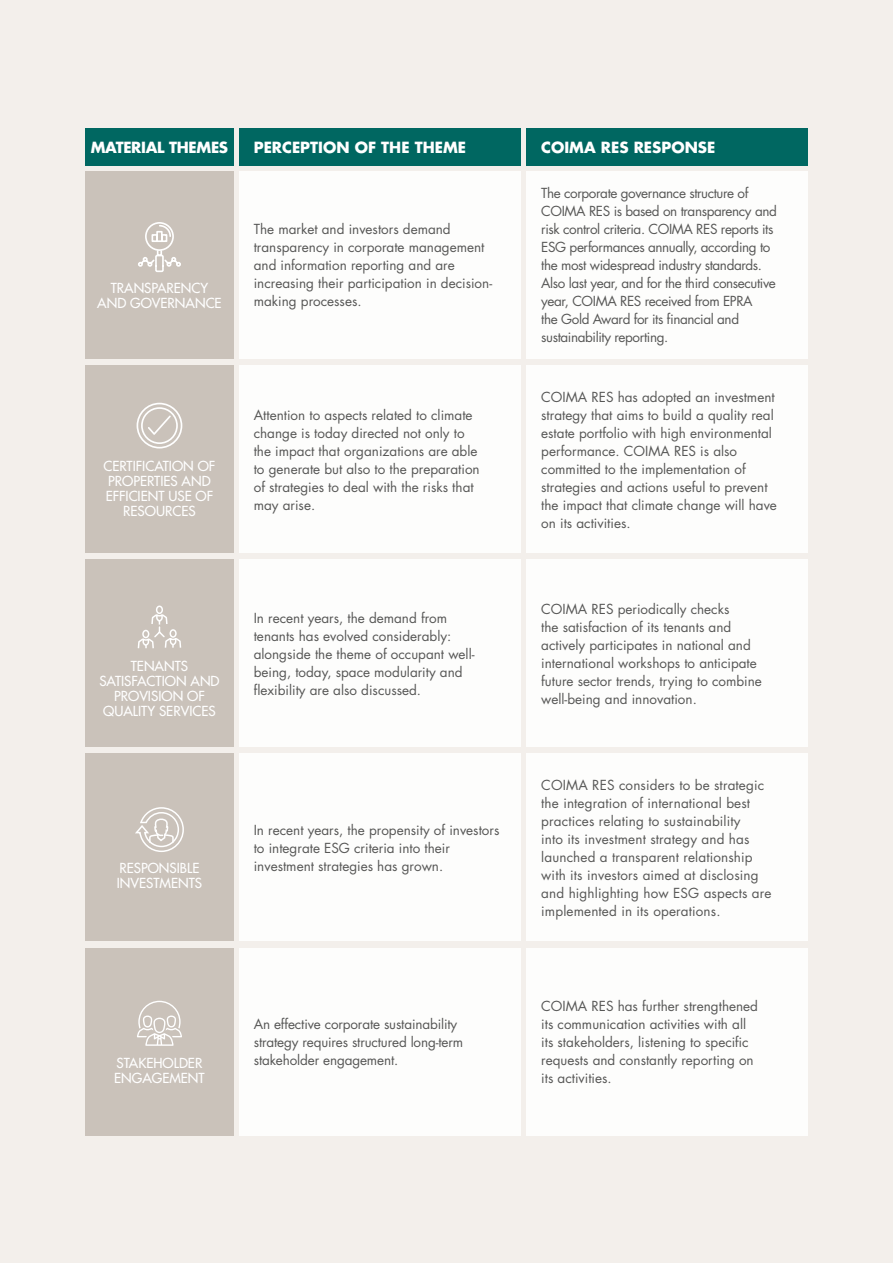
<style>
.page{position:relative;width:893px;height:1263px;background:#f3efeb}
.page>*{position:absolute;margin:0;border:0;box-sizing:border-box;transform-origin:0 0}
.t1{font:700 15px "Futura Std";color:#fff}
.t2{font:700 15px "Futura Std";letter-spacing:-.02em;color:#fff}
.t3{font:13.5px/18px "Futura Std";color:#575756}
.t4{font:13.5px/18px "Futura Std";letter-spacing:-.03em;color:#575756}
.t5{font:500 13.5px/15px "Futura Std";color:#fff;text-align:center}
</style>
<div class="page">
<div style="left:239px;top:128px;width:281px;height:38px;background:#006761"></div>
<div style="left:527px;top:128px;width:281px;height:38px;background:#006761"></div>
<div style="left:85px;top:171px;width:149px;height:188px;background:#cac2ba"></div>
<div style="left:85px;top:365px;width:149px;height:188px;background:#cac2ba"></div>
<div style="left:85px;top:559px;width:149px;height:188px;background:#cac2ba"></div>
<div style="left:85px;top:754px;width:149px;height:187px;background:#cac2ba"></div>
<div style="left:85px;top:948px;width:149px;height:187px;background:#cac2ba"></div>
<div style="left:239px;top:171px;width:281px;height:188px;background:#fff"></div>
<div style="left:239px;top:365px;width:281px;height:188px;background:#fff"></div>
<div style="left:239px;top:559px;width:281px;height:188px;background:#fff"></div>
<div style="left:239px;top:754px;width:281px;height:187px;background:#fff"></div>
<div style="left:239px;top:948px;width:281px;height:187px;background:#fff"></div>
<div style="left:527px;top:171px;width:281px;height:188px;background:#fff"></div>
<div style="left:527px;top:365px;width:281px;height:188px;background:#fff"></div>
<div style="left:527px;top:559px;width:281px;height:188px;background:#fff"></div>
<div style="left:527px;top:754px;width:281px;height:187px;background:#fff"></div>
<div style="left:527px;top:948px;width:281px;height:187px;background:#fff"></div>
<div style="left:85px;top:128px;width:149px;height:38px;background:#006761"></div>
<div style="left:145px;top:222px;width:29px;height:29px;border:2px solid #fff;border-radius:50%"></div>
<svg style="left:151px;top:224px;width:21px;height:19px"></svg>
<svg style="left:138px;top:249px;width:43px;height:23px"></svg>
<svg style="left:135px;top:807px;width:49px;height:45px"></svg>
<svg style="left:137px;top:403px;width:45px;height:45px"></svg>
<div style="left:156px;top:605px;width:7px;height:9px;border:1px solid #fff;border-radius:50%"></div>
<svg style="left:137px;top:612px;width:44px;height:37px"></svg>
<svg style="left:137px;top:1001px;width:45px;height:45px"></svg>
<p class="t2" style="left:91px;top:137px;width:139px">MATERIAL THEMES</p>
<p class="t1" style="left:254px;top:137px;width:214px">PERCEPTION OF THE THEME</p>
<p class="t1" style="left:541px;top:137px;width:176px">COIMA RES RESPONSE</p>
<p class="t5" style="left:97px;top:280px;width:126px">TRANSPARENCY<br>AND GOVERNANCE</p>
<p class="t5" style="left:104px;top:458px;width:113px">CERTIFICATION OF<br>PROPERTIES AND<br>EFFICIENT USE OF<br>RESOURCES</p>
<p class="t5" style="left:99px;top:659px;width:122px">TENANTS<br>SATISFACTION AND<br>PROVISION OF<br>QUALITY SERVICES</p>
<p class="t5" style="left:117px;top:860px;width:87px;text-align:left">RESPONSIBLE<br>INVESTMENTS</p>
<p class="t5" style="left:114px;top:1055px;width:92px;text-align:left">STAKEHOLDER<br>ENGAGEMENT</p>
<p class="t3" style="left:254px;top:220px;width:240px">The market and investors demand transparency in corporate management and information reporting and are increasing their participation in decision&shy;making processes.</p>
<p class="t3" style="left:254px;top:406px;width:227px">Attention to aspects related to climate change is today directed not only to the impact that organizations are able to generate but also to the preparation of strategies to deal with the risks that may arise.</p>
<p class="t4" style="left:541px;top:184px;width:237px">The corporate governance structure of COIMA RES is based on transparency and risk control criteria. COIMA RES reports its ESG performances annually, according to the most widespread industry standards.<br>Also last year, and for the third consecutive year, COIMA RES received from EPRA<br>the Gold Award for its financial and sustainability reporting.</p>
<p class="t3" style="left:541px;top:388px;width:237px">COIMA RES has adopted an investment strategy that aims to build a quality real estate portfolio with high environmental performance. COIMA RES is also committed to the implementation of strategies and actions useful to prevent the impact that climate change will have on its activities.</p>
<p class="t3" style="left:254px;top:609px;width:222px">In recent years, the demand from tenants has evolved considerably: alongside the theme of occupant well&shy;being, today, space modularity and flexibility are also discussed.</p>
<p class="t3" style="left:541px;top:600px;width:222px">COIMA RES periodically checks<br>the satisfaction of its tenants and actively participates in national and international workshops to anticipate future sector trends, trying to combine well-being and innovation.</p>
<p class="t3" style="left:254px;top:821px;width:247px">In recent years, the propensity of investors to integrate ESG criteria into their investment strategies has grown.</p>
<p class="t3" style="left:254px;top:1015px;width:211px">An effective corporate sustainability strategy requires structured long-term stakeholder engagement.</p>
<p class="t3" style="left:541px;top:776px;width:232px">COIMA RES considers to be strategic the integration of international best practices relating to sustainability<br>into its investment strategy and has launched a transparent relationship with its investors aimed at disclosing and highlighting how ESG aspects are implemented in its operations.</p>
<p class="t3" style="left:541px;top:997px;width:218px">COIMA RES has further strengthened its communication activities with all its stakeholders, listening to specific requests and constantly reporting on its activities.</p>
</div>
